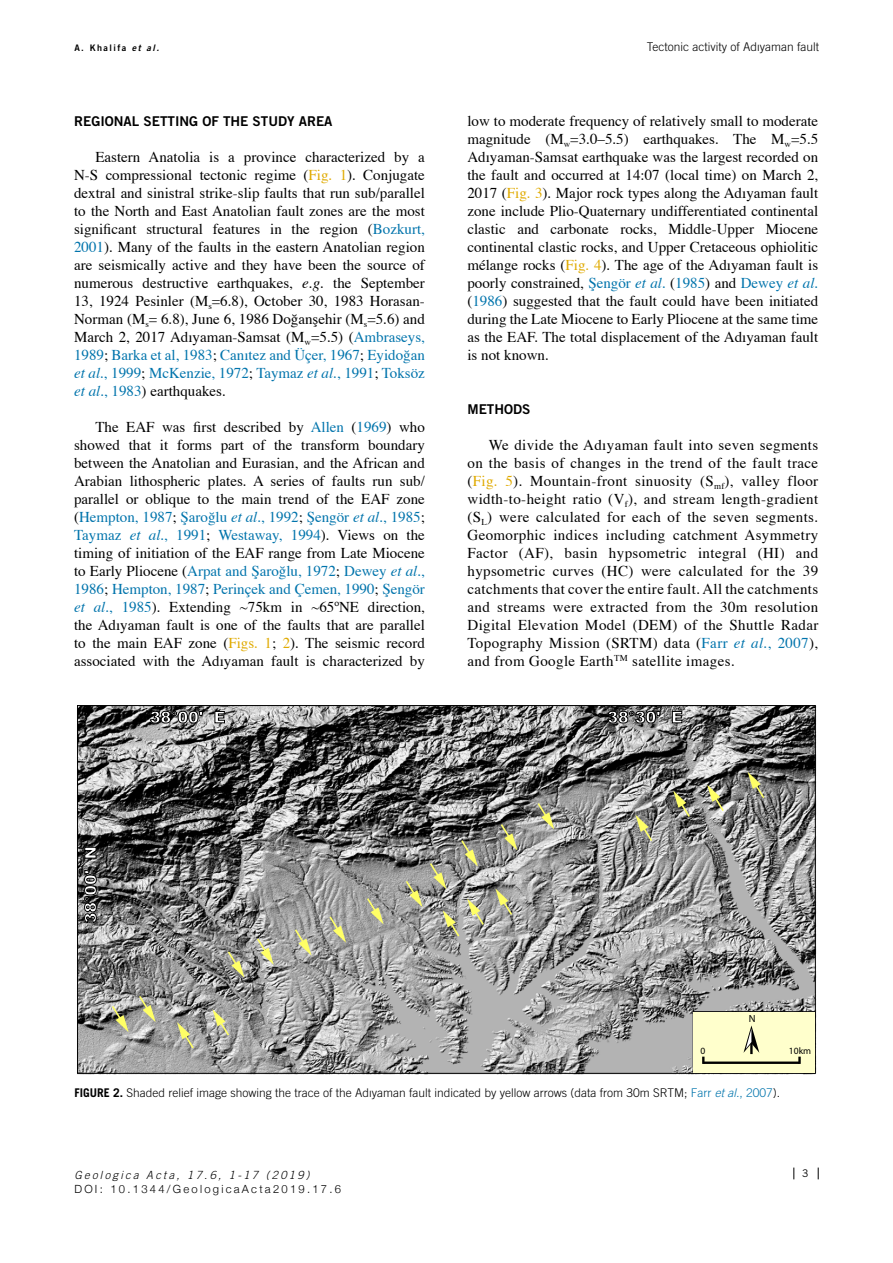
<style>
.page{position:relative;width:893px;height:1263px;background:#fff}
.page>*{position:absolute;margin:0;border:0;box-sizing:border-box;transform-origin:0 0}
.t1{font:900 15.9px "Arial";color:#fff}
.t2{font:15px/18px "Times";color:#000;text-align:justify}
.t3{font:13.5px "Trade Gothic Bold Two";color:#000}
.t4{font:300 12px "Trade Gothic";color:#000}
.t5{font:300 11.25px "Helvetica Neue";letter-spacing:.2em;color:#000}
.t6{font:italic 300 11.25px "Trade Gothic";letter-spacing:.2em;color:#000}
.t7{font:10.5px "Trade Gothic";color:#000}
.t8{font:10.35px "Myriad Pro";color:#000}
.t9{font:9.6px "Myriad Pro";color:#000}
.t10{font:9px "Trade Gothic Bold Two";letter-spacing:.16em;color:#000}
.s1{font-style:italic}
.s2{color:#e0aa00}
.s3{color:#0074ac}
.s4{font-style:italic;color:#0074ac}
.s5{font-weight:700}
</style>
<div class="page">
<svg style="left:793px;top:1167px;width:1px;height:12px"></svg>
<svg style="left:818px;top:1167px;width:1px;height:12px"></svg>
<img style="left:77px;top:705px;width:740px;height:370px">
<svg style="left:212px;top:1009px;width:19px;height:28px"></svg>
<svg style="left:177px;top:1022px;width:18px;height:28px"></svg>
<svg style="left:138px;top:994px;width:18px;height:28px"></svg>
<svg style="left:110px;top:1004px;width:19px;height:28px"></svg>
<svg style="left:365px;top:896px;width:19px;height:28px"></svg>
<svg style="left:328px;top:915px;width:18px;height:28px"></svg>
<svg style="left:293px;top:928px;width:19px;height:28px"></svg>
<svg style="left:256px;top:937px;width:18px;height:28px"></svg>
<svg style="left:226px;top:950px;width:18px;height:28px"></svg>
<svg style="left:404px;top:879px;width:18px;height:28px"></svg>
<svg style="left:428px;top:861px;width:18px;height:28px"></svg>
<svg style="left:460px;top:838px;width:18px;height:28px"></svg>
<svg style="left:499px;top:822px;width:18px;height:28px"></svg>
<svg style="left:536px;top:801px;width:18px;height:28px"></svg>
<svg style="left:673px;top:791px;width:18px;height:28px"></svg>
<svg style="left:635px;top:815px;width:19px;height:28px"></svg>
<svg style="left:748px;top:772px;width:18px;height:28px"></svg>
<svg style="left:707px;top:785px;width:18px;height:28px"></svg>
<svg style="left:495px;top:889px;width:19px;height:28px"></svg>
<svg style="left:443px;top:910px;width:18px;height:28px"></svg>
<svg style="left:467px;top:898px;width:18px;height:28px"></svg>
<svg style="left:150px;top:711px;width:53px;height:12px"></svg>
<svg style="left:214px;top:711px;width:11px;height:12px"></svg>
<svg style="left:607px;top:711px;width:53px;height:12px"></svg>
<svg style="left:672px;top:711px;width:10px;height:12px"></svg>
<svg style="left:84px;top:870px;width:13px;height:53px"></svg>
<svg style="left:84px;top:847px;width:13px;height:11px"></svg>
<div style="left:693px;top:1012px;width:121px;height:60px;background:#ffc"></div>
<hr style="left:703px;top:1061px;width:96px;height:3px;background:#000">
<svg style="left:798px;top:1057px;width:3px;height:7px"></svg>
<svg style="left:743px;top:1025px;width:16px;height:29px"></svg>
<p class="t10" style="left:74px;top:43px;width:86px">A. Khalifa <span class="s1">et al.</span></p>
<p class="t4" style="left:647px;top:40px;width:174px">Tectonic activity of Adıyaman fault</p>
<p class="t3" style="left:74px;top:113px;width:260px">REGIONAL SETTING OF THE STUDY AREA</p>
<p class="t2" style="left:74px;top:147px;width:352px;text-indent:21px">Eastern Anatolia is a province characterized by a N-S compressional tectonic regime (<span class="s2">Fig. 1</span>). Conjugate dextral and sinistral strike-slip faults that run sub/parallel to the North and East Anatolian fault zones are the most significant structural features in the region (<span class="s3">Bozkurt, 2001</span>). Many of the faults in the eastern Anatolian region are seismically active and they have been the source of numerous destructive earthquakes, <span class="s1">e.g.</span> the September 13, 1924 Pesinler (M<sub>s</sub>=6.8), October 30, 1983 Horasan-Norman (M<sub>s</sub>= 6.8), June 6, 1986 Doğanşehir (M<sub>s</sub>=5.6) and March 2, 2017 Adıyaman-Samsat (M<sub>w</sub>=5.5) (<span class="s3">Ambraseys, 1989</span>; <span class="s3">Barka et al, 1983</span>; <span class="s3">Canıtez and Üçer, 1967</span>; <span class="s3">Eyidoğan </span><span class="s4">et al.</span><span class="s3">, 1999</span>; <span class="s3">McKenzie, 1972</span>; <span class="s3">Taymaz</span> <span class="s4">et al.</span><span class="s3">, 1991</span>; <span class="s3">Toksöz </span><span class="s4">et al.</span><span class="s3">, 1983</span>) earthquakes.</p>
<p class="t2" style="left:74px;top:417px;width:352px;text-indent:21px">The EAF was first described by <span class="s3">Allen</span> (<span class="s3">1969</span>) who showed that it forms part of the transform boundary between the Anatolian and Eurasian, and the African and Arabian lithospheric plates. A series of faults run sub/ parallel or oblique to the main trend of the EAF zone (<span class="s3">Hempton, 1987</span>; <span class="s3">Şaroğlu</span> <span class="s4">et al.</span><span class="s3">, 1992</span>; <span class="s3">Şengör</span> <span class="s4">et al.</span><span class="s3">, 1985</span>; <span class="s3">Taymaz</span> <span class="s4">et al.</span><span class="s3">, 1991</span>; <span class="s3">Westaway, 1994</span>). Views on the timing of initiation of the EAF range from Late Miocene to Early Pliocene (<span class="s3">Arpat and Şaroğlu, 1972</span>; <span class="s3">Dewey</span> <span class="s4">et al.</span><span class="s3">, 1986</span>; <span class="s3">Hempton, 1987</span>; <span class="s3">Perinçek and Çemen, 1990</span>; <span class="s3">Şengör </span><span class="s4">et al.</span><span class="s3">, 1985</span>). Extending ~75km in ~65ºNE direction, the Adıyaman fault is one of the faults that are parallel to the main EAF zone (<span class="s2">Figs. 1</span>; <span class="s2">2</span>). The seismic record associated with the Adıyaman fault is characterized by</p>
<p class="t2" style="left:467px;top:111px;width:352px">low to moderate frequency of relatively small to moderate magnitude (M<sub>w</sub>=3.0–5.5) earthquakes. The M<sub>w</sub>=5.5<br>Adıyaman-Samsat earthquake was the largest recorded on the fault and occurred at 14:07 (local time) on March 2, 2017 (<span class="s2">Fig. 3</span>). Major rock types along the Adıyaman fault zone include Plio-Quaternary undifferentiated continental clastic and carbonate rocks, Middle-Upper Miocene continental clastic rocks, and Upper Cretaceous ophiolitic mélange rocks (<span class="s2">Fig. 4</span>). The age of the Adıyaman fault is poorly constrained, <span class="s3">Şengör</span> <span class="s4">et al.</span> (<span class="s3">1985</span>) and <span class="s3">Dewey</span> <span class="s4">et al. </span>(<span class="s3">1986</span>) suggested that the fault could have been initiated during the Late Miocene to Early Pliocene at the same time as the EAF. The total displacement of the Adıyaman fault is not known.</p>
<p class="t3" style="left:467px;top:401px;width:65px">METHODS</p>
<p class="t2" style="left:467px;top:435px;width:352px;text-indent:21px">We divide the Adıyaman fault into seven segments on the basis of changes in the trend of the fault trace (<span class="s2">Fig. 5</span>). Mountain-front sinuosity (S<sub>mf</sub>), valley floor width-to-height ratio (V<sub>f</sub>), and stream length-gradient (S<sub>L</sub>) were calculated for each of the seven segments.<br>Geomorphic indices including catchment Asymmetry Factor (AF), basin hypsometric integral (HI) and hypsometric curves (HC) were calculated for the 39 catchments that cover the entire fault. All the catchments and streams were extracted from the 30m resolution Digital Elevation Model (DEM) of the Shuttle Radar Topography Mission (SRTM) data (<span class="s3">Farr</span> <span class="s4">et al.</span><span class="s3">, 2007</span>), and from Google Earth<sup>TM</sup> satellite images.</p>
<p class="t1" style="left:79px;top:923px;width:79px;rotate:-90deg">38°00' N</p>
<p class="t1" style="left:150px;top:706px;width:77px">38°00' E</p>
<p class="t1" style="left:607px;top:706px;width:77px">38°30' E</p>
<p class="t8" style="left:749px;top:1012px;width:8px">N</p>
<p class="t9" style="left:701px;top:1045px;width:6px">0</p>
<p class="t9" style="left:789px;top:1045px;width:24px">10km</p>
<p class="t4" style="left:74px;top:1085px;width:707px"><span class="s5">FIGURE 2.</span> Shaded relief image showing the trace of the Adıyaman fault indicated by yellow arrows (data from 30m SRTM; <span class="s3">Farr</span> <span class="s4">et al.</span><span class="s3">, 2007</span>).</p>
<p class="t6" style="left:74px;top:1168px;width:237px">Geologica Acta, 17.6, 1-17 (2019)</p>
<p class="t5" style="left:74px;top:1181px;width:268px">DOI: 10.1344/GeologicaActa2019.17.6</p>
<p class="t7" style="left:802px;top:1167px;width:8px">3</p>
</div>
